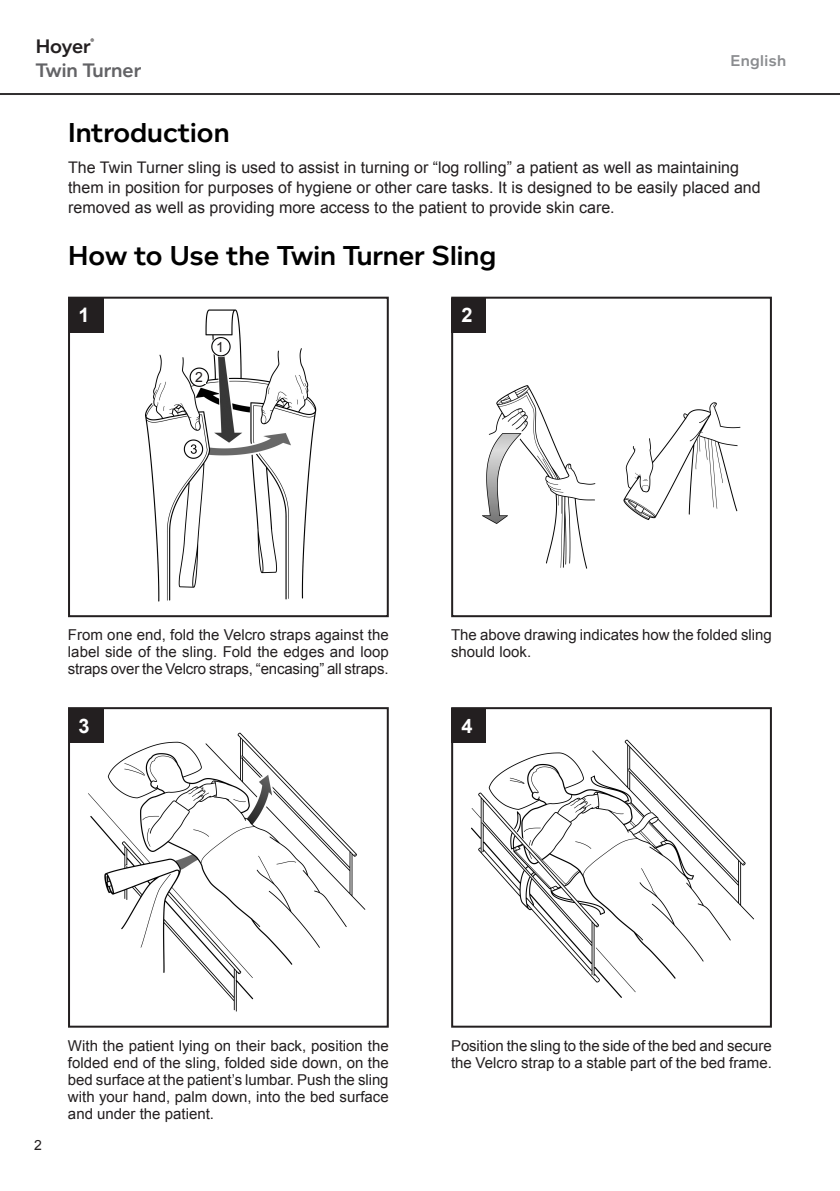
<style>
.page{position:relative;width:840px;height:1191px;background:#fff}
.page>*{position:absolute;margin:0;border:0;box-sizing:border-box;transform-origin:0 0}
.t1{font:600 28px "Foundry Context";color:#000}
.t2{font:600 20px "Foundry Context";color:#636366}
.t3{font:600 20px "Foundry Context";letter-spacing:-.01em;color:#231f20}
.Body{font:700 20px "Arial";color:#fff}
.t4{font:16px/20px "Arial";color:#231f20}
.Section_Headers{font:600 16px "Foundry Context";letter-spacing:.025em;color:#8a8c8f}
.t5{font:15px/17px "Arial";color:#231f20;text-align:justify}
.t6{font:14px "Arial";color:#231f20}
.t7{font:600 8px "Foundry Context";color:#231f20}
</style>
<div class="page">
<img style="left:471px;top:736px;width:283px;height:262px">
<img style="left:88px;top:732px;width:278px;height:280px">
<div style="left:68px;top:297px;width:320px;height:320px;border:2px solid #231f20"></div>
<div style="left:451px;top:297px;width:320px;height:320px;border:2px solid #231f20"></div>
<div style="left:70px;top:298px;width:34px;height:34px;background:#231f20"></div>
<div style="left:451px;top:298px;width:34px;height:34px;background:#231f20"></div>
<div style="left:68px;top:707px;width:320px;height:320px;border:2px solid #231f20"></div>
<div style="left:451px;top:707px;width:320px;height:320px;border:2px solid #231f20"></div>
<div style="left:70px;top:709px;width:34px;height:34px;background:#231f20"></div>
<div style="left:451px;top:709px;width:34px;height:34px;background:#231f20"></div>
<img style="left:145px;top:309px;width:172px;height:292px">
<img style="left:482px;top:385px;width:114px;height:184px">
<img style="left:623px;top:402px;width:118px;height:118px">
<div style="left:216px;top:342px;width:10px;height:11px;background:#fff"></div>
<div style="left:195px;top:372px;width:10px;height:11px;background:#fff"></div>
<hr style="left:0;top:93px;width:839px;height:2px;background:#312f30">
<h2 class="t3" style="left:36px;top:34px;width:56px">Hoyer</h2>
<p class="t7" style="left:90px;top:36px;width:5px">®</p>
<h2 class="t2" style="left:36px;top:58px;width:107px">Twin Turner</h2>
<p class="Section_Headers" style="left:730px;top:52px;width:57px">English</p>
<p class="t1" style="left:68px;top:116px;width:163px">Introduction</p>
<p class="t4" style="left:68px;top:157px;width:693px">The Twin Turner sling is used to assist in turning or “log rolling” a patient as well as maintaining them in position for purposes of hygiene or other care tasks. It is designed to be easily placed and removed as well as providing more access to the patient to provide skin care.</p>
<p class="t1" style="left:68px;top:239px;width:429px">How to Use the Twin Turner Sling</p>
<p class="Body" style="left:78px;top:302px;width:13px">1</p>
<p class="Body" style="left:461px;top:302px;width:13px">2</p>
<p class="t6" style="left:195px;top:368px;width:9px">2</p>
<p class="t6" style="left:216px;top:338px;width:9px">1</p>
<p class="t5" style="left:68px;top:626px;width:322px">From one end, fold the Velcro straps against the label side of the sling. Fold the edges and loop straps over the Velcro straps, “encasing” all straps.</p>
<p class="t5" style="left:451px;top:626px;width:322px">The above drawing indicates how the folded sling should look.</p>
<p class="Body" style="left:78px;top:712px;width:13px">3</p>
<p class="Body" style="left:461px;top:712px;width:13px">4</p>
<p class="t6" style="left:34px;top:1136px;width:9px">2</p>
<p class="t5" style="left:68px;top:1037px;width:322px">With the patient lying on their back, position the folded end of the sling, folded side down, on the bed surface at the patient’s lumbar. Push the sling with your hand, palm down, into the bed surface and under the patient.</p>
<p class="t5" style="left:451px;top:1037px;width:322px">Position the sling to the side of the bed and secure the Velcro strap to a stable part of the bed frame.</p>
</div>
